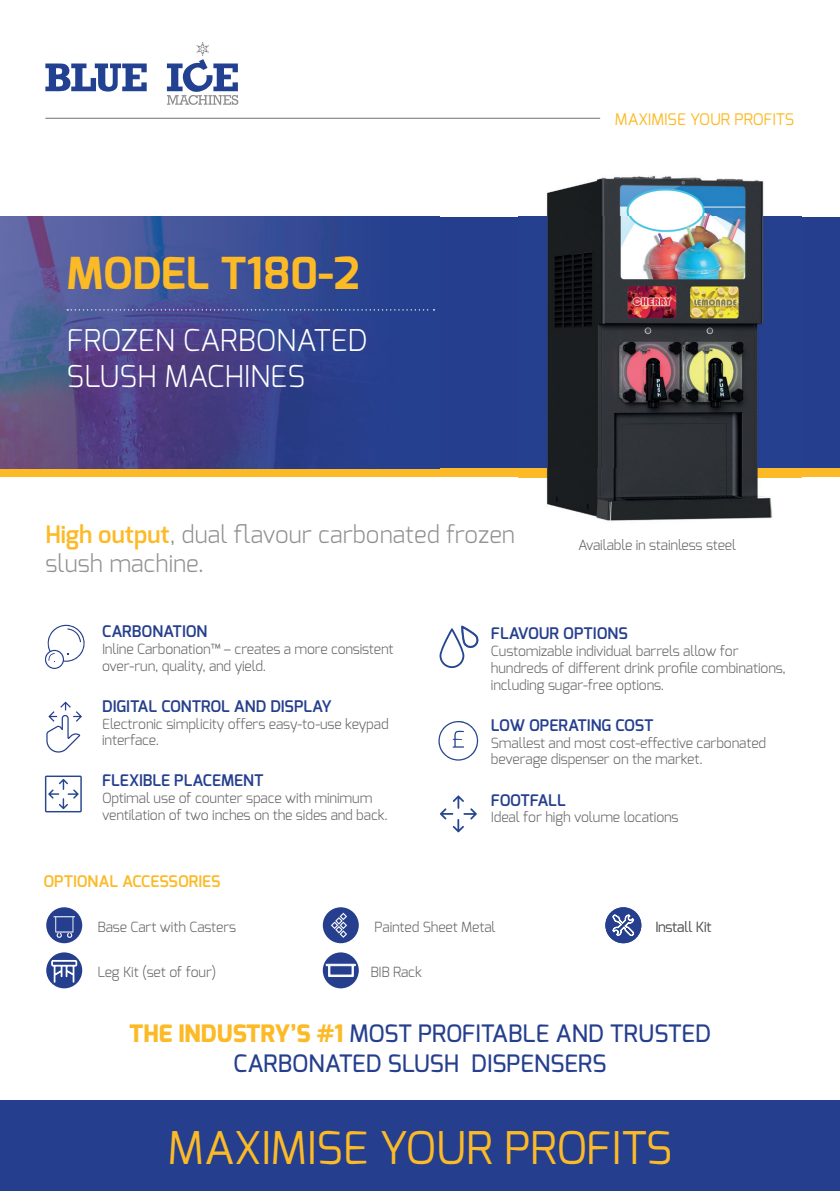
<style>
.page{position:relative;width:840px;height:1191px;background:#fff}
.page>*{position:absolute;margin:0;border:0;box-sizing:border-box;transform-origin:0 0}
.t1{font:45px "Exo";color:#fcba27}
.t2{font:700 44px "Exo";color:#fcba27}
.t3{font:300 30px/36px "Exo";color:#fff}
.t4{font:500 24px/30px "Exo";color:#253f8e;text-align:center}
.t5{font:300 24px/28.8px "Exo";color:#90908f}
.t6{font:600 16px "Exo";color:#253f8e}
.t7{font:16px "Exo";color:#fcba27}
.t8{font:600 16px "Exo";color:#fcba27}
.t9{font:600 16px "Exo";letter-spacing:-.02em;color:#253f8e}
.t10{font:300 14px/16.8px "Exo";letter-spacing:-.01em;color:#636366}
.s1{font-weight:600;color:#fcba27}
.s2{font-weight:800;color:#fcba27}
</style>
<div class="page">
<div style="left:0;top:217px;width:839px;height:252px;background:#253f8e"></div>
<div style="left:0;top:1100px;width:839px;height:91px;background:#253f8e"></div>
<svg style="left:45px;top:63px;width:102px;height:29px"></svg>
<svg style="left:167px;top:42px;width:71px;height:63px"></svg>
<hr style="left:45px;top:118px;width:555px;height:1px;background:#90908f">
<div style="left:0;top:468px;width:839px;height:9px;background:#fcba27"></div>
<img style="left:0;top:217px;width:435px;height:251px">
<svg style="left:67px;top:309px;width:367px;height:1px"></svg>
<img style="left:518px;top:175px;width:283px;height:346px">
<svg style="left:46px;top:701px;width:36px;height:51px"></svg>
<svg style="left:45px;top:775px;width:37px;height:37px"></svg>
<svg style="left:440px;top:795px;width:36px;height:37px"></svg>
<svg style="left:45px;top:625px;width:40px;height:44px"></svg>
<svg style="left:439px;top:625px;width:40px;height:43px"></svg>
<svg style="left:438px;top:721px;width:41px;height:40px"></svg>
<div style="left:46px;top:907px;width:36px;height:36px;background:#253f8e;border-radius:50%"></div>
<svg style="left:53px;top:916px;width:22px;height:22px"></svg>
<div style="left:46px;top:952px;width:36px;height:36px;background:#253f8e;border-radius:50%"></div>
<svg style="left:52px;top:960px;width:25px;height:22px"></svg>
<div style="left:322px;top:907px;width:36px;height:36px;background:#253f8e;border-radius:50%"></div>
<svg style="left:331px;top:912px;width:16px;height:26px"></svg>
<svg style="left:322px;top:952px;width:36px;height:36px"></svg>
<svg style="left:326px;top:964px;width:29px;height:12px"></svg>
<div style="left:605px;top:907px;width:36px;height:36px;background:#253f8e;border-radius:50%"></div>
<svg style="left:612px;top:914px;width:21px;height:22px"></svg>
<h2 class="t2" style="left:67px;top:245px;width:294px">MODEL T180-2</h2>
<h3 class="t3" style="left:67px;top:321px;width:302px">FROZEN CARBONATED<br>SLUSH MACHINES</h3>
<h3 class="t5" style="left:45px;top:520px;width:471px"><span class="s1">High output</span>, dual flavour carbonated frozen slush machine.</h3>
<p class="t7" style="left:614px;top:109px;width:181px">MAXIMISE YOUR PROFITS</p>
<p class="t10" style="left:577px;top:536px;width:160px">Available in stainless steel</p>
<p class="t6" style="left:102px;top:621px;width:107px">CARBONATION</p>
<p class="t10" style="left:102px;top:640px;width:293px">Inline Carbonation™ – creates a more consistent over-run, quality, and yield.</p>
<p class="t6" style="left:102px;top:696px;width:231px">DIGITAL CONTROL AND DISPLAY</p>
<p class="t10" style="left:102px;top:715px;width:288px">Electronic simplicity offers easy-to-use keypad interface.</p>
<p class="t6" style="left:102px;top:770px;width:163px">FLEXIBLE PLACEMENT</p>
<p class="t10" style="left:102px;top:789px;width:287px">Optimal use of counter space with minimum ventilation of two inches on the sides and back.</p>
<p class="t6" style="left:490px;top:623px;width:138px">FLAVOUR OPTIONS</p>
<p class="t10" style="left:490px;top:642px;width:296px">Customizable individual barrels allow for hundreds of different drink profile combinations, including sugar-free options.</p>
<p class="t6" style="left:490px;top:715px;width:164px">LOW OPERATING COST</p>
<p class="t10" style="left:490px;top:734px;width:277px">Smallest and most cost-effective carbonated beverage dispenser on the market.</p>
<p class="t9" style="left:490px;top:789px;width:76px">FOOTFALL</p>
<p class="t10" style="left:490px;top:808px;width:189px">Ideal for high volume locations</p>
<p class="t8" style="left:43px;top:871px;width:179px">OPTIONAL ACCESSORIES</p>
<p class="t10" style="left:97px;top:918px;width:140px">Base Cart with Casters</p>
<p class="t10" style="left:97px;top:964px;width:120px">Leg Kit (set of four)</p>
<p class="t10" style="left:374px;top:918px;width:123px">Painted Sheet Metal</p>
<p class="t10" style="left:370px;top:964px;width:53px">BIB Rack</p>
<p class="t10" style="left:655px;top:918px;width:58px">Install Kit</p>
<h3 class="t4" style="left:129px;top:1018px;width:583px"><span class="s2">THE INDUSTRY’S #1</span> MOST PROFITABLE AND TRUSTED<br>CARBONATED SLUSH DISPENSERS</h3>
<h1 class="t1" style="left:168px;top:1119px;width:505px">MAXIMISE YOUR PROFITS</h1>
</div>
